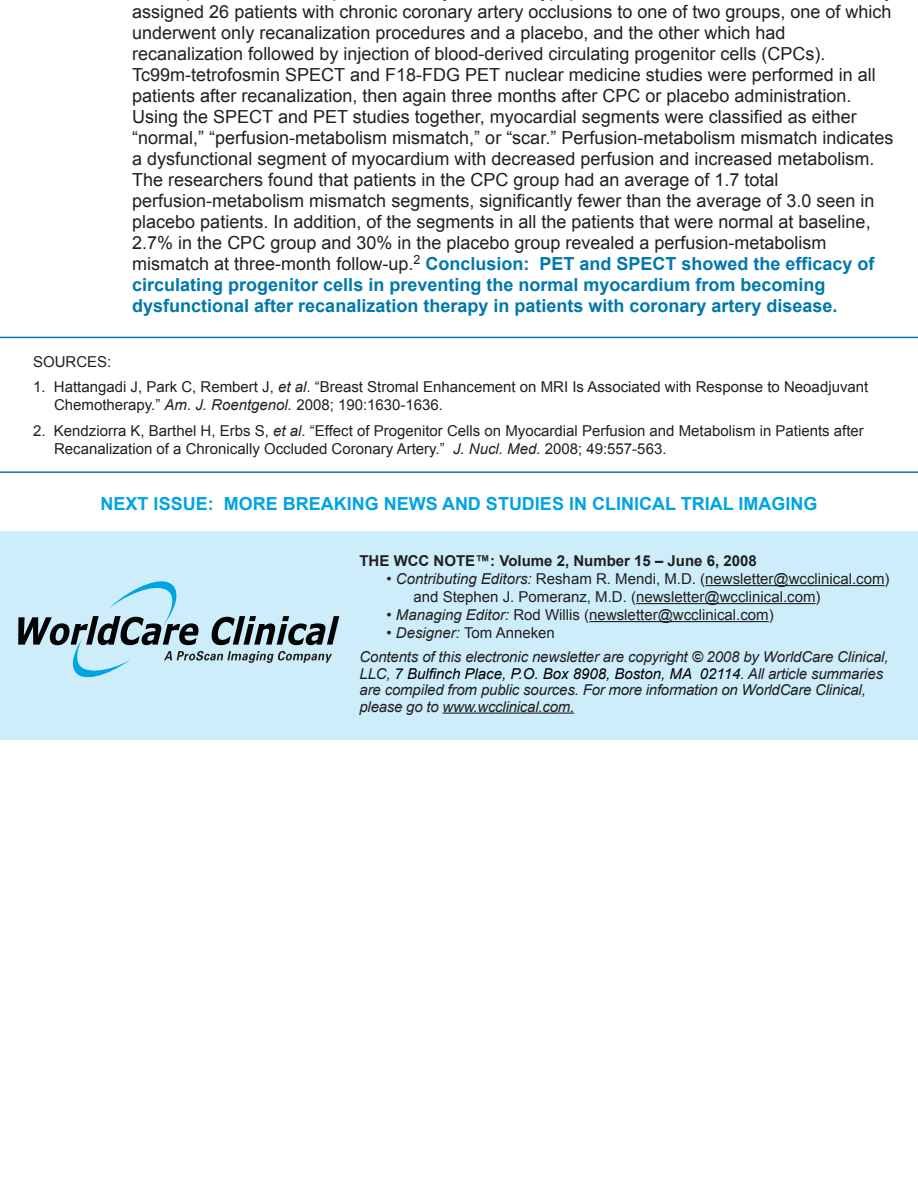
<style>
.page{position:relative;width:918px;height:1188px;background:#fff}
.page>*{position:absolute;margin:0;border:0;box-sizing:border-box;transform-origin:0 0}
.t1{font:18px/21px "Arial";color:#231f20}
.t2{font:700 18px "Arial";color:#00a4e3}
.t3{font:15px/18px "Arial";color:#231f20}
.t4{font:italic 15px/16.5px "Arial";letter-spacing:-.01em;color:#231f20}
.t5{font:700 15px "Arial";color:#231f20}
.s1{font-weight:700;color:#0078ab}
.s2{font-style:italic}
.s3{font-style:normal}
.s4{color:#010101}
</style>
<div class="page">
<hr style="left:0;top:471px;width:918px;height:2px;background:#0578ab">
<div style="left:0;top:532px;width:918px;height:208px;background:#ccedf9"></div>
<hr style="left:705px;top:585px;width:180px;height:1px;background:#231f20">
<hr style="left:636px;top:603px;width:180px;height:1px;background:#231f20">
<hr style="left:589px;top:621px;width:180px;height:1px;background:#231f20">
<hr style="left:442px;top:713px;width:132px;height:1px;background:#231f20">
<svg style="left:18px;top:581px;width:321px;height:97px"></svg>
<hr style="left:0;top:337px;width:918px;height:1px;background:#0578ab">
<p class="t1" style="left:132px;top:1px;width:763px">assigned 26 patients with chronic coronary artery occlusions to one of two groups, one of which underwent only recanalization procedures and a placebo, and the other which had recanalization followed by injection of blood-derived circulating progenitor cells (CPCs).<br>Tc99m-tetrofosmin SPECT and F18-FDG PET nuclear medicine studies were performed in all patients after recanalization, then again three months after CPC or placebo administration.<br>Using the SPECT and PET studies together, myocardial segments were classified as either “normal,” “perfusion-metabolism mismatch,” or “scar.” Perfusion-metabolism mismatch indicates a dysfunctional segment of myocardium with decreased perfusion and increased metabolism.<br>The researchers found that patients in the CPC group had an average of 1.7 total perfusion-metabolism mismatch segments, significantly fewer than the average of 3.0 seen in placebo patients. In addition, of the segments in all the patients that were normal at baseline, 2.7% in the CPC group and 30% in the placebo group revealed a perfusion-metabolism mismatch at three-month follow-up.<sup>2</sup> <span class="s1">Conclusion: PET and SPECT showed the efficacy of circulating progenitor cells in preventing the normal myocardium from becoming dysfunctional after recanalization therapy in patients with coronary artery disease.</span></p>
<p class="t3" style="left:33px;top:352px;width:80px">SOURCES:</p>
<p class="t3" style="left:54px;top:378px;width:816px;text-indent:-21px">1. Hattangadi J, Park C, Rembert J, <span class="s2">et al</span>. “Breast Stromal Enhancement on MRI Is Associated with Response to Neoadjuvant<br>Chemotherapy.” <span class="s2">Am. J. Roentgenol.</span> 2008; 190:1630-1636.</p>
<p class="t3" style="left:54px;top:421px;width:811px;text-indent:-21px">2. Kendziorra K, Barthel H, Erbs S, <span class="s2">et al</span>. “Effect of Progenitor Cells on Myocardial Perfusion and Metabolism in Patients after<br>Recanalization of a Chronically Occluded Coronary Artery.” <span class="s2">J. Nucl. Med.</span> 2008; 49:557-563.</p>
<p class="t2" style="left:101px;top:493px;width:718px">NEXT ISSUE: MORE BREAKING NEWS AND STUDIES IN CLINICAL TRIAL IMAGING</p>
<p class="t5" style="left:360px;top:552px;width:399px">THE WCC NOTE™: Volume 2, Number 15 – June 6, 2008</p>
<p class="t3" style="left:414px;top:570px;width:478px;text-indent:-27px"><span class="s2">• Contributing Editors:</span> Resham R. Mendi, M.D. (newsletter@wcclinical.com) and Stephen J. Pomeranz, M.D. (newsletter@wcclinical.com)</p>
<p class="t3" style="left:387px;top:606px;width:389px"><span class="s2">• Managing Editor:</span> Rod Willis (newsletter@wcclinical.com)</p>
<p class="t4" style="left:360px;top:621px;width:531px;line-height:24px;text-indent:27px">• Designer: <span class="s3">Tom Anneken<br></span>Contents of this electronic newsletter are copyright © 2008 by WorldCare Clinical,</p>
<p class="t4" style="left:360px;top:665px;width:525px">LLC, <span class="s4">7 Bulfinch Place, P.O. Box 8908, Boston, MA 02114</span>. All article summaries are compiled from public sources. For more information on WorldCare Clinical, please go to www.wcclinical.com.</p>
</div>
